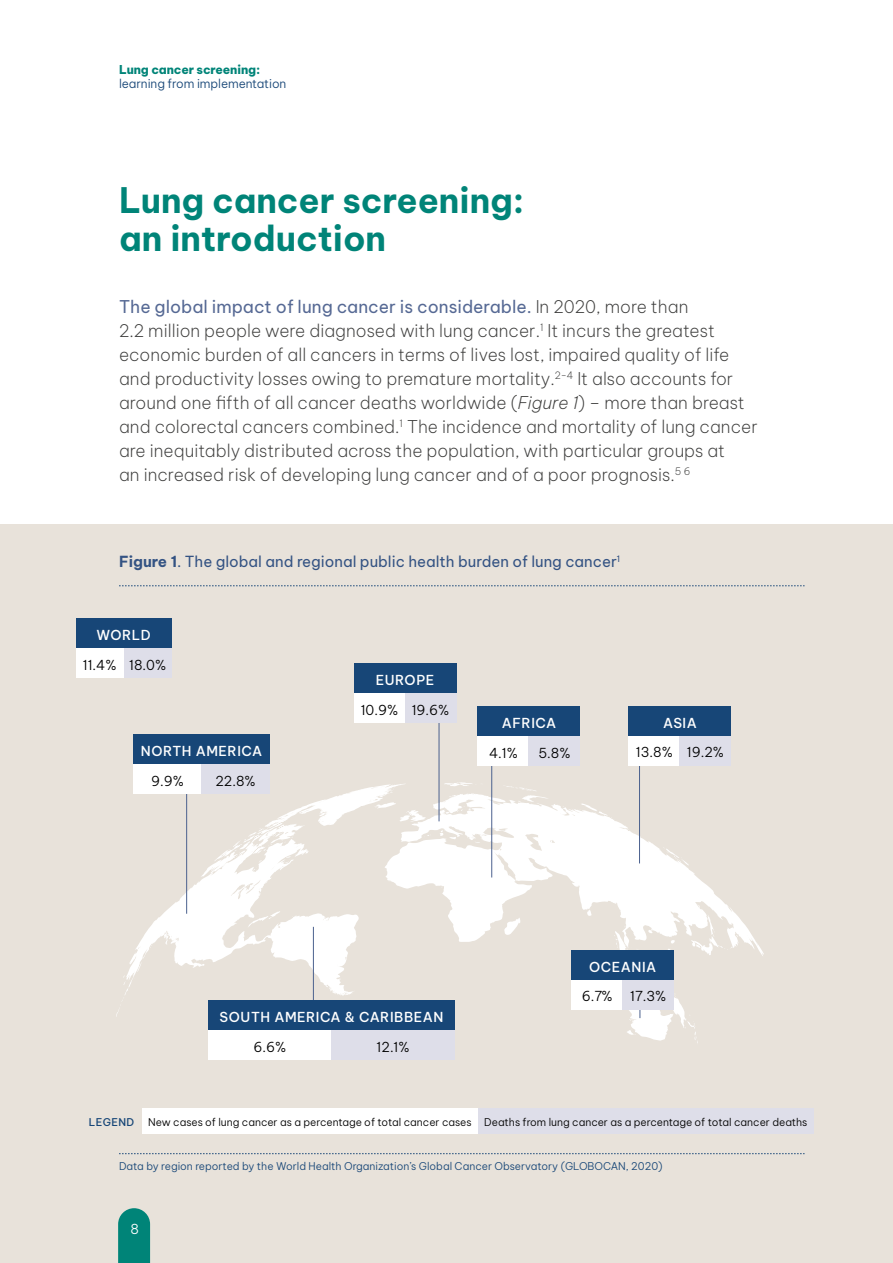
<style>
.page{position:relative;width:893px;height:1263px;background:#fff}
.page>*{position:absolute;margin:0;border:0;box-sizing:border-box;transform-origin:0 0}
._1st_Title{font:700 34.5px/37.5px "Be Vietnam Pro";color:#008478}
.Central_Text{font:200 17.25px/24px "Be Vietnam Pro";color:#3c3c3b}
.Central_Text-2{font:15px "Be Vietnam Pro";color:#345383}
.t1{font:300 13.5px "Be Vietnam Pro";color:#000}
.t2{font:500 13.5px "Be Vietnam Pro";letter-spacing:.04em;color:#fff}
.t3{font:300 13.5px "Be Vietnam Pro";color:#fff}
.t4{font:300 12px "Be Vietnam Pro";letter-spacing:-.005em;color:#174677}
.t5{font:800 12px "Be Vietnam Pro";letter-spacing:-.015em;color:#008478}
.t6{font:300 10.5px "Be Vietnam Pro";color:#000}
.Table_Figure_footnot{font:300 10.5px "Be Vietnam Pro";color:#174677}
.t7{font:500 10.5px "Be Vietnam Pro";letter-spacing:.04em;color:#174677}
.s1{font-weight:400;color:#566994}
.s2{font-style:italic}
.s3{font-weight:700}
</style>
<div class="page">
<div style="left:0;top:524px;width:893px;height:739px;background:#e8e2da"></div>
<div style="left:142px;top:1108px;width:336px;height:25px;background:#fff"></div>
<div style="left:478px;top:1108px;width:336px;height:25px;background:#dedee9"></div>
<svg style="left:119px;top:585px;width:685px;height:1px"></svg>
<svg style="left:119px;top:1153px;width:685px;height:1px"></svg>
<svg style="left:118px;top:1208px;width:32px;height:55px;background:#108a7e"></svg>
<svg style="left:116px;top:782px;width:648px;height:261px"></svg>
<hr style="left:439px;top:716px;width:1px;height:105px;background:#4b618e">
<hr style="left:639px;top:727px;width:1px;height:136px;background:#4b618e">
<hr style="left:491px;top:746px;width:1px;height:131px;background:#4b618e">
<hr style="left:186px;top:743px;width:1px;height:171px;background:#4b618e">
<hr style="left:313px;top:927px;width:1px;height:75px;background:#4b618e">
<div style="left:354px;top:663px;width:102px;height:30px;background:#174677"></div>
<div style="left:354px;top:693px;width:51px;height:30px;background:#fff"></div>
<div style="left:405px;top:693px;width:51px;height:30px;background:#dedee9"></div>
<div style="left:629px;top:706px;width:102px;height:30px;background:#174677"></div>
<div style="left:629px;top:736px;width:51px;height:29px;background:#fff"></div>
<div style="left:680px;top:736px;width:51px;height:29px;background:#dedee9"></div>
<div style="left:478px;top:706px;width:102px;height:30px;background:#174677"></div>
<div style="left:478px;top:736px;width:51px;height:30px;background:#fff"></div>
<div style="left:529px;top:736px;width:51px;height:30px;background:#dedee9"></div>
<div style="left:133px;top:734px;width:137px;height:30px;background:#174677"></div>
<div style="left:133px;top:764px;width:69px;height:30px;background:#fff"></div>
<div style="left:202px;top:764px;width:68px;height:30px;background:#dedee9"></div>
<div style="left:572px;top:950px;width:102px;height:30px;background:#174677"></div>
<div style="left:572px;top:980px;width:51px;height:29px;background:#fff"></div>
<div style="left:623px;top:980px;width:51px;height:29px;background:#dedee9"></div>
<div style="left:208px;top:1000px;width:247px;height:30px;background:#174677"></div>
<div style="left:208px;top:1030px;width:123px;height:30px;background:#fff"></div>
<div style="left:331px;top:1030px;width:124px;height:30px;background:#dedee9"></div>
<div style="left:76px;top:618px;width:96px;height:30px;background:#174677"></div>
<div style="left:76px;top:648px;width:48px;height:30px;background:#fff"></div>
<div style="left:124px;top:648px;width:48px;height:30px;background:#dedee9"></div>
<p class="t5" style="left:119px;top:60px;width:143px">Lung cancer screening:</p>
<p class="t4" style="left:119px;top:74px;width:169px">learning from implementation</p>
<p class="_1st_Title" style="left:119px;top:178px;width:407px">Lung cancer screening: an introduction</p>
<p class="Central_Text" style="left:119px;top:293px;width:640px"><span class="s1">The global impact of lung cancer is considerable.</span> In 2020, more than<br>2.2 million people were diagnosed with lung cancer.<sup>1</sup> It incurs the greatest economic burden of all cancers in terms of lives lost, impaired quality of life and productivity losses owing to premature mortality.<sup>2-4</sup> It also accounts for around one fifth of all cancer deaths worldwide (<span class="s2">Figure 1</span>) – more than breast and colorectal cancers combined.<sup>1</sup> The incidence and mortality of lung cancer are inequitably distributed across the population, with particular groups at<br>an increased risk of developing lung cancer and of a poor prognosis.<sup>5</sup> <sup>6</sup></p>
<p class="Central_Text-2" style="left:119px;top:549px;width:503px"><span class="s3">Figure 1</span>. The global and regional public health burden of lung cancer<sup>1</sup></p>
<p class="t2" style="left:96px;top:623px;width:56px">WORLD</p>
<p class="t1" style="left:83px;top:654px;width:35px">11.4%</p>
<p class="t1" style="left:129px;top:654px;width:39px">18.0%</p>
<p class="t2" style="left:376px;top:669px;width:60px">EUROPE</p>
<p class="t1" style="left:361px;top:699px;width:39px">10.9%</p>
<p class="t1" style="left:412px;top:699px;width:39px">19.6%</p>
<p class="t2" style="left:502px;top:712px;width:56px">AFRICA</p>
<p class="t2" style="left:141px;top:740px;width:123px">NORTH AMERICA</p>
<p class="t1" style="left:489px;top:742px;width:30px">4.1%</p>
<p class="t1" style="left:538px;top:742px;width:34px">5.8%</p>
<p class="t1" style="left:151px;top:770px;width:34px">9.9%</p>
<p class="t1" style="left:215px;top:770px;width:42px">22.8%</p>
<p class="t2" style="left:663px;top:711px;width:35px">ASIA</p>
<p class="t1" style="left:636px;top:741px;width:38px">13.8%</p>
<p class="t1" style="left:687px;top:741px;width:39px">19.2%</p>
<p class="t2" style="left:219px;top:1006px;width:225px">SOUTH AMERICA &amp; CARIBBEAN</p>
<p class="t1" style="left:253px;top:1036px;width:34px">6.6%</p>
<p class="t1" style="left:377px;top:1036px;width:35px">12.1%</p>
<p class="t2" style="left:589px;top:955px;width:69px">OCEANIA</p>
<p class="t1" style="left:582px;top:985px;width:32px">6.7%</p>
<p class="t1" style="left:630px;top:985px;width:38px">17.3%</p>
<p class="t7" style="left:89px;top:1113px;width:47px">LEGEND</p>
<p class="t6" style="left:148px;top:1113px;width:325px">New cases of lung cancer as a percentage of total cancer cases</p>
<p class="t6" style="left:484px;top:1113px;width:325px">Deaths from lung cancer as a percentage of total cancer deaths</p>
<p class="Table_Figure_footnot" style="left:119px;top:1157px;width:545px">Data by region reported by the World Health Organization’s Global Cancer Observatory (GLOBOCAN, 2020)</p>
<p class="t3" style="left:131px;top:1218px;width:10px">8</p>
</div>
